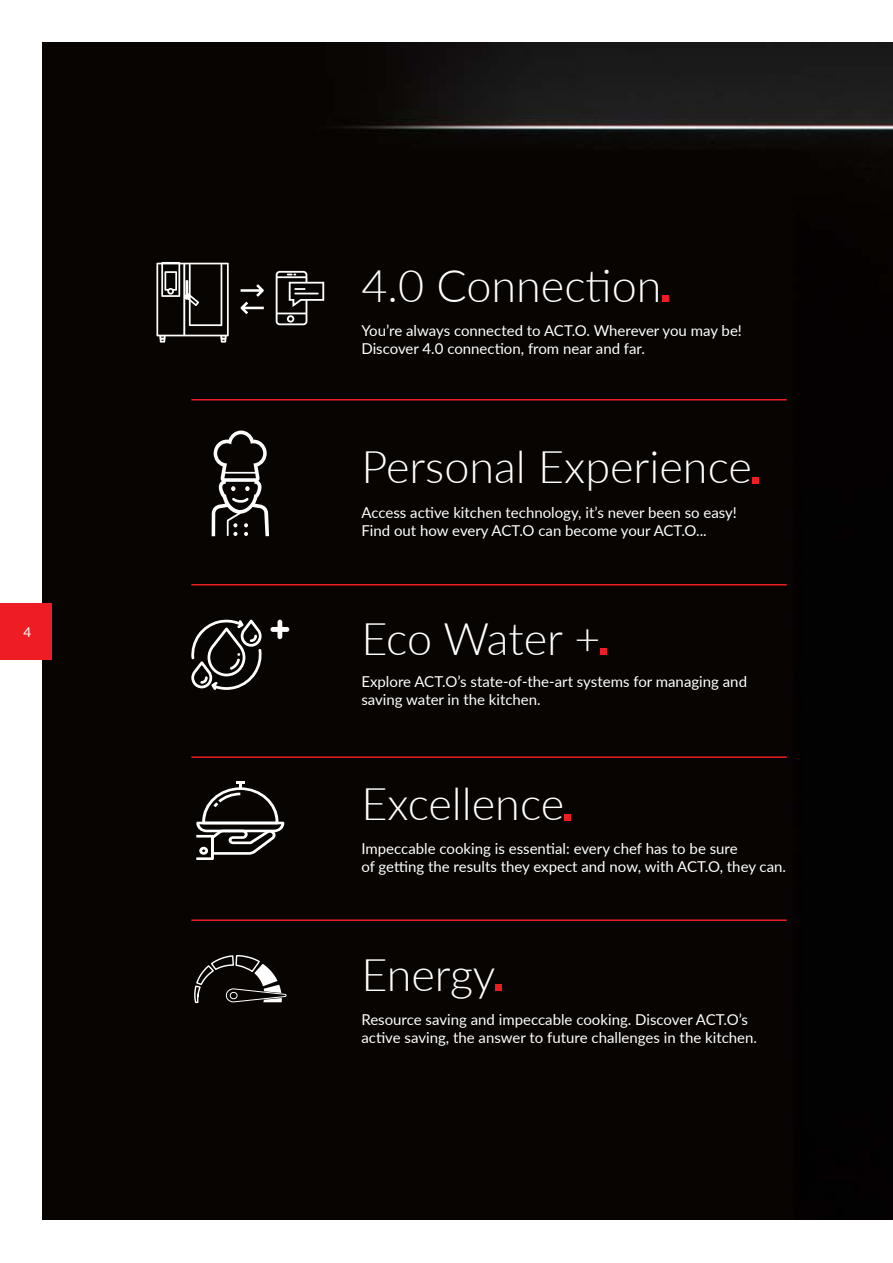
<style>
.page{position:relative;width:893px;height:1263px;background:#fff}
.page>*{position:absolute;margin:0;border:0;box-sizing:border-box;transform-origin:0 0}
.t1{font:300 45px "Lato";color:#fff}
.t2{font:15px/18px "Lato";color:#fff}
.t3{font:13.5px "Lato";color:#fff}
</style>
<div class="page">
<div style="left:43px;top:43px;width:850px;height:1177px;background:#080401"></div>
<hr style="left:191px;top:919px;width:596px;height:2px;background:#ee1d23">
<hr style="left:191px;top:756px;width:596px;height:2px;background:#ee1d23">
<hr style="left:191px;top:584px;width:596px;height:1px;background:#ee1d23">
<hr style="left:191px;top:399px;width:596px;height:1px;background:#ee1d23">
<svg style="left:196px;top:781px;width:88px;height:79px"></svg>
<svg style="left:193px;top:901px;width:94px;height:104px;background:#211a17"></svg>
<svg style="left:270px;top:620px;width:19px;height:19px"></svg>
<svg style="left:191px;top:619px;width:71px;height:71px"></svg>
<svg style="left:212px;top:430px;width:57px;height:106px"></svg>
<svg style="left:156px;top:262px;width:73px;height:81px;background:#3e3b39"></svg>
<svg style="left:240px;top:284px;width:24px;height:30px"></svg>
<svg style="left:276px;top:271px;width:48px;height:54px;background:#44413f"></svg>
<div style="left:601px;top:648px;width:6px;height:7px;background:#ee1d23"></div>
<div style="left:662px;top:296px;width:7px;height:6px;background:#ee1d23"></div>
<div style="left:752px;top:477px;width:7px;height:6px;background:#ee1d23"></div>
<div style="left:496px;top:984px;width:6px;height:7px;background:#ee1d23"></div>
<div style="left:564px;top:814px;width:7px;height:6px;background:#ee1d23"></div>
<div style="left:0;top:603px;width:51px;height:56px;background:#ee1d23"></div>
<p class="t3" style="left:23px;top:622px;width:9px">4</p>
<p class="t1" style="left:361px;top:255px;width:302px">4.0 Connection</p>
<p class="t2" style="left:361px;top:320px;width:382px">You’re always connected to ACT.O. Wherever you may be!</p>
<p class="t2" style="left:361px;top:338px;width:285px">Discover 4.0 connection, from near and far.</p>
<p class="t1" style="left:361px;top:436px;width:392px">Personal Experience</p>
<p class="t2" style="left:361px;top:503px;width:377px">Access active kitchen technology, it’s never been so easy!</p>
<p class="t2" style="left:361px;top:521px;width:347px">Find out how every ACT.O can become your ACT.O...</p>
<p class="t1" style="left:361px;top:607px;width:241px">Eco Water +</p>
<p class="t2" style="left:361px;top:672px;width:387px">Explore ACT.O’s state-of-the-art systems for managing and saving water in the kitchen.</p>
<p class="t1" style="left:361px;top:773px;width:204px">Excellence</p>
<p class="t2" style="left:361px;top:839px;width:378px">Impeccable cooking is essential: every chef has to be sure</p>
<p class="t2" style="left:361px;top:857px;width:426px">of getting the results they expect and now, with ACT.O, they can.</p>
<p class="t1" style="left:361px;top:944px;width:136px">Energy</p>
<p class="t2" style="left:361px;top:1009px;width:397px">Resource saving and impeccable cooking. Discover ACT.O’s active saving, the answer to future challenges in the kitchen.</p>
</div>
